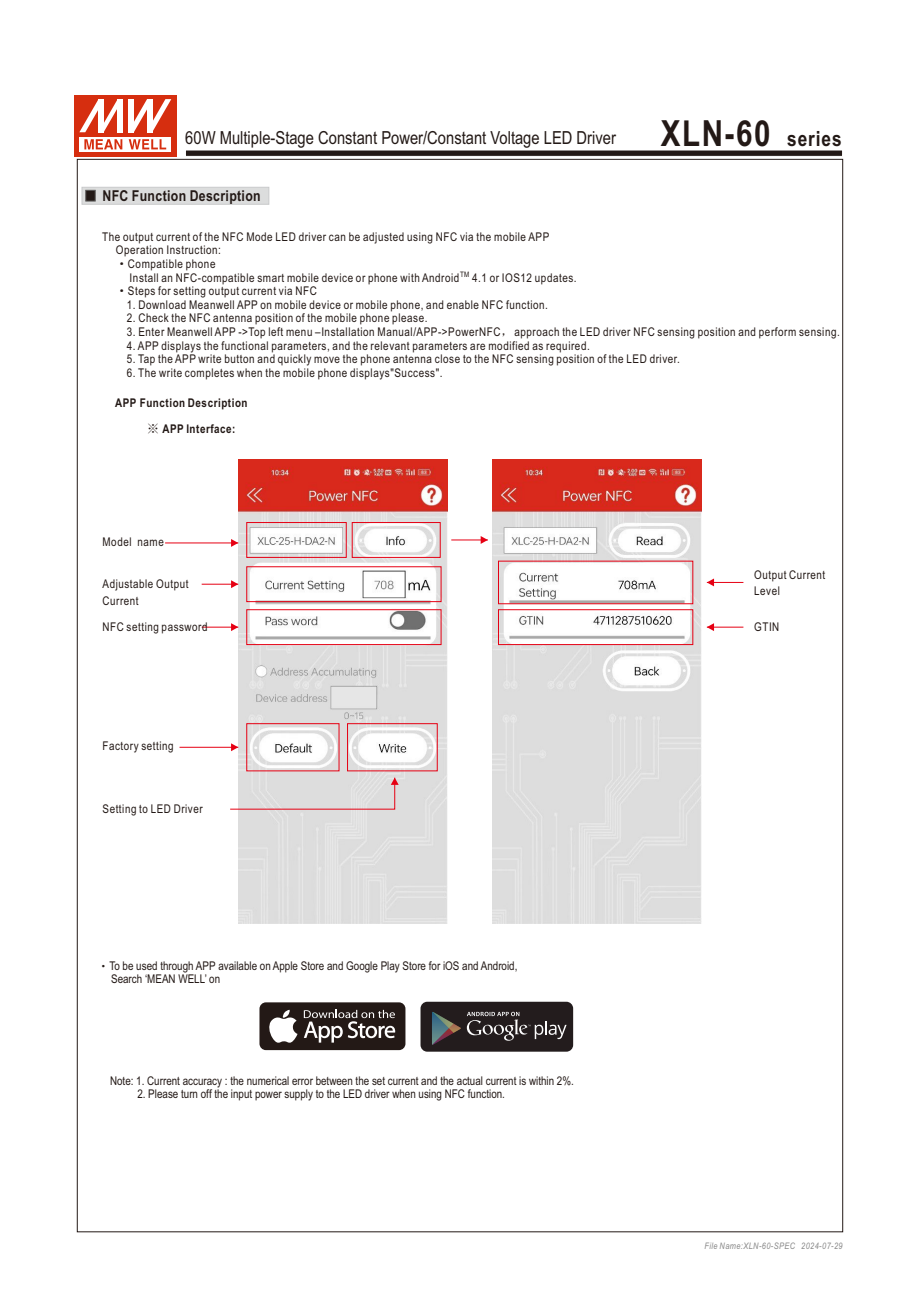
<style>
.page{position:relative;width:920px;height:1290px;background:#fff}
.page>*{position:absolute;margin:0;border:0;box-sizing:border-box;transform-origin:0 0}
.t1{font:18px "Arial Narrow";color:#231916}
.t2{font:700 15px "Arial Narrow";letter-spacing:.025em;color:#231916}
.t3{font:12px/13.6px "Arial Narrow";letter-spacing:.045em;color:#231916}
.t4{font:12px/12.9px "Arial Narrow";color:#231916}
.t5{font:700 12px "Arial Narrow";letter-spacing:.045em;color:#231916}
.t6{font:italic 9px "Arial Narrow";letter-spacing:.045em;color:#898989}
.t7{font:7.5px "Arial Narrow";color:#231916}
.s1{font-weight:700;font-size:36px}
.s2{font-weight:700;font-size:21px}
.s3{font-family:"Sim Sun"}
.s4{font-family:"N Sim Sun"}
.s5{font-family:"Inn Ming";font-weight:500}
.s6{font-family:"Ming Li U"}
</style>
<div class="page">
<svg style="left:82px;top:187px;width:187px;height:18px;background:#d4d4d4"></svg>
<img style="left:239px;top:459px;width:209px;height:464px">
<img style="left:492px;top:459px;width:209px;height:464px">
<div style="left:247px;top:522px;width:99px;height:35px;border:1px solid #e60013"></div>
<div style="left:352px;top:522px;width:88px;height:35px;border:1px solid #e60013"></div>
<div style="left:247px;top:567px;width:194px;height:35px;border:1px solid #e60013"></div>
<div style="left:247px;top:609px;width:194px;height:36px;border:1px solid #e60013"></div>
<div style="left:347px;top:723px;width:90px;height:48px;border:1px solid #e60013"></div>
<div style="left:247px;top:723px;width:92px;height:48px;border:1px solid #e60013"></div>
<div style="left:498px;top:609px;width:195px;height:36px;border:1px solid #e60013"></div>
<div style="left:498px;top:561px;width:195px;height:43px;border:1px solid #e60013"></div>
<hr style="left:165px;top:543px;width:73px;height:1px;background:#e60013">
<svg style="left:231px;top:539px;width:7px;height:8px"></svg>
<hr style="left:202px;top:584px;width:36px;height:1px;background:#e60013">
<svg style="left:231px;top:580px;width:7px;height:8px"></svg>
<hr style="left:202px;top:627px;width:36px;height:1px;background:#e60013">
<svg style="left:231px;top:623px;width:7px;height:8px"></svg>
<hr style="left:180px;top:747px;width:58px;height:1px;background:#e60013">
<svg style="left:231px;top:743px;width:7px;height:8px"></svg>
<svg style="left:230px;top:777px;width:169px;height:32px;background:#dfdadb"></svg>
<hr style="left:451px;top:540px;width:37px;height:1px;background:#e60013">
<svg style="left:481px;top:536px;width:7px;height:8px"></svg>
<hr style="left:707px;top:582px;width:36px;height:1px;background:#e60013">
<svg style="left:707px;top:578px;width:7px;height:8px"></svg>
<hr style="left:707px;top:627px;width:36px;height:1px;background:#e60013">
<svg style="left:707px;top:623px;width:7px;height:8px"></svg>
<svg style="left:186px;top:150px;width:657px;height:6px;background:#3a312e"></svg>
<div style="left:74px;top:95px;width:102px;height:61px;background:#d62e0f"></div>
<svg style="left:79px;top:137px;width:92px;height:14px"></svg>
<svg style="left:129px;top:139px;width:37px;height:10px"></svg>
<svg style="left:84px;top:139px;width:38px;height:10px"></svg>
<svg style="left:79px;top:99px;width:44px;height:33px"></svg>
<svg style="left:129px;top:99px;width:42px;height:33px"></svg>
<div style="left:420px;top:1002px;width:153px;height:50px;background:#231c1d;border-radius:7px"></div>
<svg style="left:432px;top:1011px;width:135px;height:34px"></svg>
<div style="left:259px;top:1002px;width:146px;height:48px;background:#231916;border-radius:6px"></div>
<svg style="left:269px;top:1010px;width:29px;height:33px"></svg>
<svg style="left:304px;top:1010px;width:91px;height:32px"></svg>
<h1 class="t1" style="left:185px;top:131px;width:658px">60W Multiple-Stage Constant Power/Constant Voltage LED Driver <span class="s1">XLN-60</span> <span class="s2">series</span></h1>
<p class="t2" style="left:103px;top:190px;width:160px">NFC Function Description</p>
<p class="t3" style="left:116px;top:231px;width:435px;text-indent:-14px">The output current of the NFC Mode LED driver can be adjusted using NFC via the mobile APP<br>Operation Instruction:<br><span class="s3">·</span>Compatible phone</p>
<p class="t7" style="left:460px;top:272px;width:11px">TM</p>
<p class="t3" style="left:116px;top:272px;width:462px;text-indent:14px">Install an NFC-compatible smart mobile device or phone with Android 4.1 or IOS12 updates. <span class="s3">·</span>Steps for setting output current via NFC</p>
<p class="t3" style="left:127px;top:299px;width:423px">1. Download Meanwell APP on mobile device or mobile phone, and enable NFC function.</p>
<p class="t3" style="left:127px;top:312px;width:302px">2. Check the NFC antenna position of the mobile phone please.</p>
<p class="t3" style="left:127px;top:326px;width:714px">3. Enter Meanwell APP -&gt;Top left menu –Installation Manual/APP-&gt;PowerNFC<span class="s4">，</span>approach the LED driver NFC sensing position and perform sensing.</p>
<p class="t3" style="left:127px;top:340px;width:464px">4. APP displays the functional parameters, and the relevant parameters are modified as required.</p>
<p class="t3" style="left:127px;top:353px;width:555px">5. Tap the APP write button and quickly move the phone antenna close to the NFC sensing position of the LED driver.</p>
<p class="t3" style="left:127px;top:367px;width:317px">6. The write completes when the mobile phone displays"Success".</p>
<p class="t5" style="left:115px;top:398px;width:134px">APP Function Description</p>
<p class="t5" style="left:147px;top:424px;width:90px"><span class="s5">※</span> APP Interface:</p>
<p class="t3" style="left:103px;top:536px;width:63px">Model name</p>
<p class="t3" style="left:103px;top:577px;width:87px;line-height:16.4px">Adjustable Output<br>Current</p>
<p class="t3" style="left:103px;top:621px;width:107px">NFC setting password</p>
<p class="t3" style="left:103px;top:740px;width:73px">Factory setting</p>
<p class="t3" style="left:103px;top:803px;width:102px">Setting to LED Driver</p>
<p class="t4" style="left:111px;top:960px;width:408px;text-indent:-14px"><span class="s6">‧</span>To be used through APP available on Apple Store and Google Play Store for iOS and Android,<br>Search ‘MEAN WELL’ on</p>
<p class="t4" style="left:110px;top:1075px;width:465px">Note: 1. Current accuracy : the numerical error between the set current and the actual current is within 2%.</p>
<p class="t4" style="left:137px;top:1088px;width:369px">2. Please turn off the input power supply to the LED driver when using NFC function.</p>
<p class="t3" style="left:754px;top:567px;width:73px;line-height:16.4px">Output Current<br>Level</p>
<p class="t3" style="left:754px;top:621px;width:27px">GTIN</p>
<p class="t6" style="left:704px;top:1242px;width:140px">File Name:XLN-60-SPEC 2024-07-29</p>
</div>
